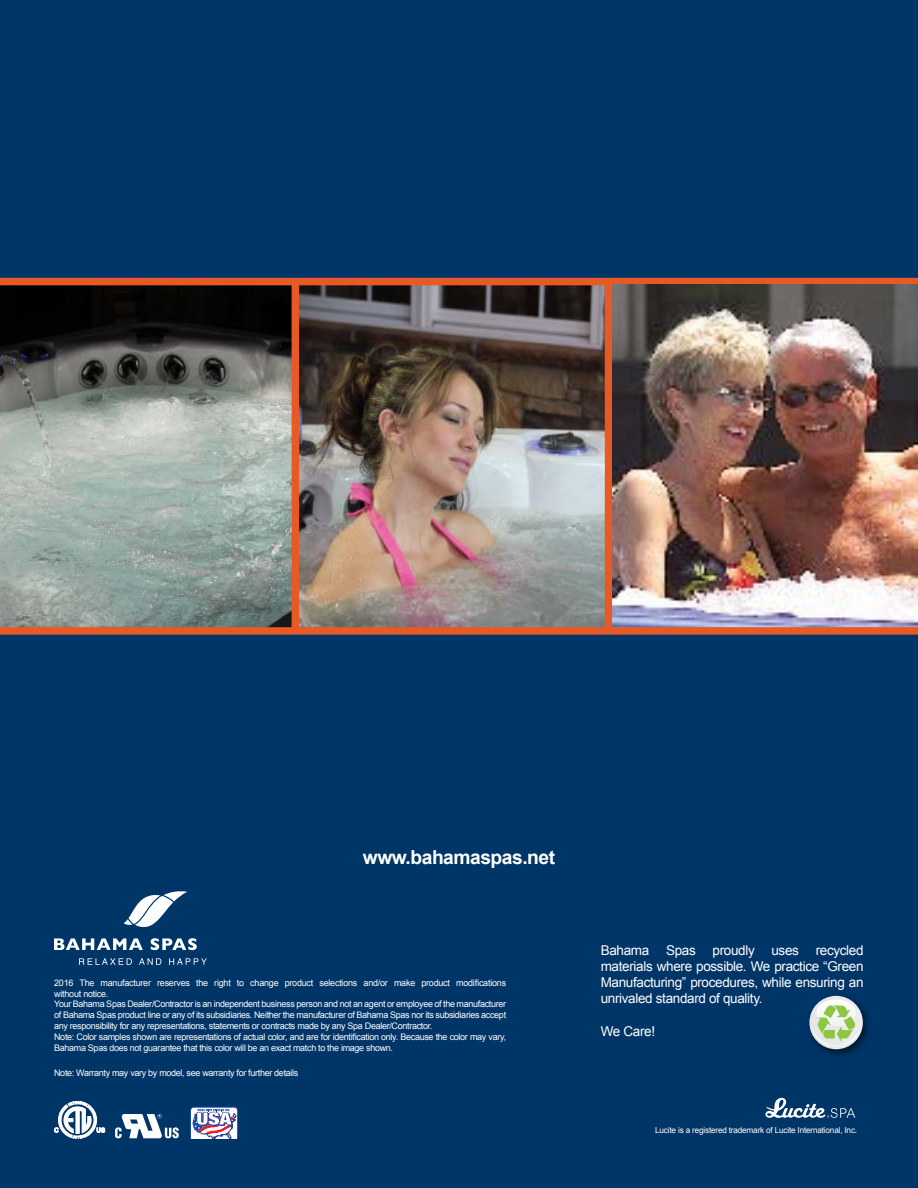
<style>
.page{position:relative;width:918px;height:1188px;background:#003568}
.page>*{position:absolute;margin:0;border:0;box-sizing:border-box;transform-origin:0 0}
.t1{font:700 19.2px "Arial";letter-spacing:-.025em;color:#fff}
.t2{font:13.5px/16.2px "Arial";letter-spacing:-.025em;color:#fff;text-align:justify}
.t3{font:9px/10.8px "Arial";letter-spacing:-.035em;color:#fff}
.t4{font:8.25px "Arial";letter-spacing:-.025em;color:#fff}
</style>
<div class="page">
<img style="left:0;top:285px;width:292px;height:342px">
<img style="left:299px;top:285px;width:306px;height:342px">
<div style="left:292px;top:282px;width:7px;height:349px;background:#e85a25"></div>
<div style="left:605px;top:282px;width:7px;height:349px;background:#e85a25"></div>
<div style="left:0;top:278px;width:918px;height:7px;background:#e85a25"></div>
<img style="left:612px;top:285px;width:306px;height:342px">
<svg style="left:124px;top:891px;width:63px;height:36px"></svg>
<svg style="left:79px;top:958px;width:53px;height:7px"></svg>
<svg style="left:139px;top:958px;width:22px;height:7px"></svg>
<svg style="left:169px;top:958px;width:38px;height:7px"></svg>
<svg style="left:54px;top:938px;width:89px;height:12px"></svg>
<svg style="left:151px;top:938px;width:46px;height:12px"></svg>
<svg style="left:54px;top:1101px;width:51px;height:38px"></svg>
<svg style="left:190px;top:1107px;width:48px;height:32px"></svg>
<div style="left:805px;top:992px;width:68px;height:67px;background:#000;opacity:.6"></div>
<svg style="left:809px;top:996px;width:54px;height:53px"></svg>
<svg style="left:812px;top:999px;width:48px;height:48px"></svg>
<svg style="left:115px;top:1114px;width:64px;height:24px"></svg>
<svg style="left:765px;top:1098px;width:90px;height:20px"></svg>
<div style="left:0;top:627px;width:918px;height:8px;background:#e85a25"></div>
<h1 class="t1" style="left:363px;top:846px;width:194px">www.bahamaspas.net</h1>
<p class="t3" style="left:54px;top:977px;width:454px">2016 The manufacturer reserves the right to change product selections and/or make product modifications without notice.<br>Your Bahama Spas Dealer/Contractor is an independent business person and not an agent or employee of the manufacturer of Bahama Spas product line or any of its subsidiaries. Neither the manufacturer of Bahama Spas nor its subsidiaries accept any responsibility for any representations, statements or contracts made by any Spa Dealer/Contractor.<br>Note: Color samples shown are representations of actual color, and are for identification only. Because the color may vary, Bahama Spas does not guarantee that this color will be an exact match to the image shown.</p>
<p class="t3" style="left:54px;top:1067px;width:246px">Note: Warranty may vary by model, see warranty for further details</p>
<h2 class="t2" style="left:601px;top:942px;width:264px">Bahama Spas proudly uses recycled materials where possible. We practice “Green Manufacturing” procedures, while ensuring an unrivaled standard of quality.</h2>
<h2 class="t2" style="left:601px;top:1023px;width:56px">We Care!</h2>
<p class="t4" style="left:655px;top:1125px;width:204px">Lucite is a registered trademark of Lucite International, Inc.</p>
</div>
